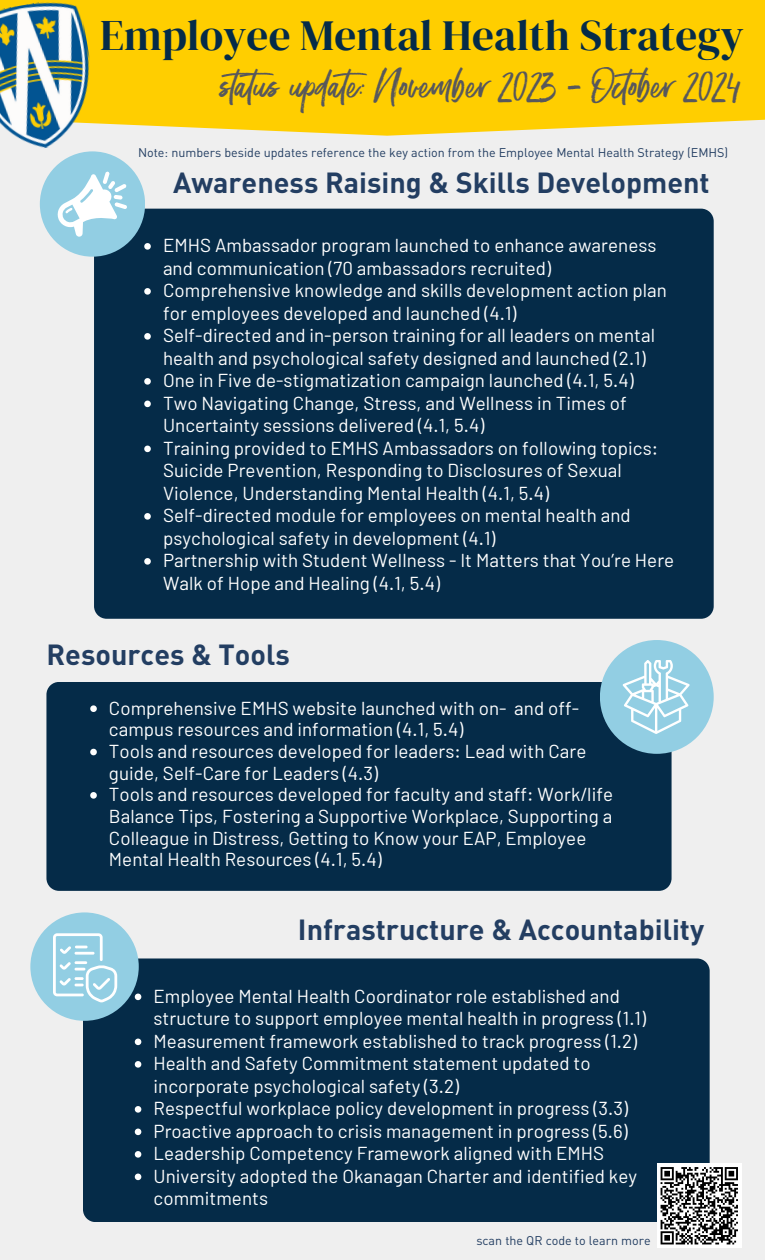
<style>
.page{position:relative;width:765px;height:1260px;background:#efefef}
.page>*{position:absolute;margin:0;border:0;box-sizing:border-box;transform-origin:0 0}
.t1{font:43.12px "DM Serif Display";letter-spacing:.005em;color:#052b48}
.t2{font:38.75px "Moonstone";letter-spacing:.005em;color:#58585b}
.t3{font:700 28.75px "DIN Pro";color:#233e62}
.t4{font:18.75px/22.5px "Barlow";letter-spacing:.005em;color:#fff}
.t5{font:12.5px "DIN Pro";color:#233e62}
</style>
<div class="page">
<div style="left:94px;top:209px;width:620px;height:410px;background:#052b48"></div>
<div style="left:0;top:0;width:765px;height:136px;background:#ffce00"></div>
<div style="left:40px;top:151px;width:105px;height:106px;background:#92cee3;border-radius:50%"></div>
<svg style="left:58px;top:171px;width:69px;height:66px"></svg>
<div style="left:46px;top:682px;width:626px;height:209px;background:#052b48"></div>
<div style="left:83px;top:958px;width:627px;height:264px;background:#052b48"></div>
<div style="left:600px;top:640px;width:114px;height:114px;background:#92cee3;border-radius:50%"></div>
<svg style="left:623px;top:660px;width:67px;height:74px"></svg>
<div style="left:30px;top:912px;width:109px;height:109px;background:#92cee3;border-radius:50%"></div>
<svg style="left:53px;top:933px;width:64px;height:69px"></svg>
<img style="left:0;top:2px;width:104px;height:156px">
<svg style="left:90px;top:705px;width:7px;height:7px"></svg>
<svg style="left:90px;top:749px;width:7px;height:6px"></svg>
<svg style="left:90px;top:792px;width:7px;height:7px"></svg>
<svg style="left:144px;top:243px;width:7px;height:7px"></svg>
<svg style="left:144px;top:288px;width:7px;height:7px"></svg>
<svg style="left:144px;top:333px;width:7px;height:7px"></svg>
<svg style="left:144px;top:378px;width:7px;height:7px"></svg>
<svg style="left:144px;top:401px;width:7px;height:6px"></svg>
<svg style="left:144px;top:446px;width:7px;height:6px"></svg>
<svg style="left:144px;top:513px;width:7px;height:7px"></svg>
<svg style="left:144px;top:558px;width:7px;height:7px"></svg>
<svg style="left:135px;top:994px;width:6px;height:6px"></svg>
<svg style="left:135px;top:1039px;width:6px;height:6px"></svg>
<svg style="left:135px;top:1061px;width:6px;height:7px"></svg>
<svg style="left:135px;top:1106px;width:6px;height:7px"></svg>
<svg style="left:135px;top:1129px;width:6px;height:6px"></svg>
<svg style="left:135px;top:1151px;width:6px;height:7px"></svg>
<svg style="left:135px;top:1174px;width:6px;height:6px"></svg>
<div style="left:657px;top:1163px;width:85px;height:85px;background:#fff"></div>
<svg style="left:660px;top:1167px;width:78px;height:78px"></svg>
<p class="t1" style="left:100px;top:6px;width:645px">Employee Mental Health Strategy</p>
<h3 class="t2" style="left:221px;top:61px;width:521px">status update: November 2023 - October 2024</h3>
<p class="t5" style="left:138px;top:144px;width:592px">Note: numbers beside updates reference the key action from the Employee Mental Health Strategy (EMHS)</p>
<p class="t3" style="left:173px;top:163px;width:538px">Awareness Raising &amp; Skills Development</p>
<p class="t4" style="left:163px;top:234px;width:495px">EMHS Ambassador program launched to enhance awareness and communication (70 ambassadors recruited)</p>
<h3 class="t4" style="left:163px;top:279px;width:506px">Comprehensive knowledge and skills development action plan for employees developed and launched (4.1)</h3>
<p class="t4" style="left:163px;top:324px;width:494px">Self-directed and in-person training for all leaders on mental health and psychological safety designed and launched (2.1)</p>
<p class="t4" style="left:163px;top:369px;width:472px">One in Five de-stigmatization campaign launched (4.1, 5.4)</p>
<p class="t4" style="left:163px;top:391px;width:465px">Two Navigating Change, Stress, and Wellness in Times of<br>Uncertainty sessions delivered (4.1, 5.4)</p>
<p class="t4" style="left:163px;top:436px;width:497px">Training provided to EMHS Ambassadors on following topics:<br>Suicide Prevention, Responding to Disclosures of Sexual<br>Violence, Understanding Mental Health (4.1, 5.4)</p>
<p class="t4" style="left:163px;top:504px;width:469px">Self-directed module for employees on mental health and psychological safety in development (4.1)</p>
<p class="t4" style="left:163px;top:549px;width:513px">Partnership with Student Wellness - It Matters that You’re Here<br>Walk of Hope and Healing (4.1, 5.4)</p>
<p class="t3" style="left:46px;top:635px;width:245px">Resources &amp; Tools</p>
<h1 class="t4" style="left:109px;top:697px;width:472px;line-height:21.6px">Comprehensive EMHS website launched with on- and off&shy;campus resources and information (4.1, 5.4)</h1>
<h2 class="t4" style="left:109px;top:740px;width:479px;line-height:21.6px">Tools and resources developed for leaders: Lead with Care guide, Self-Care for Leaders (4.3)</h2>
<p class="t4" style="left:109px;top:783px;width:506px;line-height:21.6px">Tools and resources developed for faculty and staff: Work/life Balance Tips, Fostering a Supportive Workplace, Supporting a Colleague in Distress, Getting to Know your EAP, Employee Mental Health Resources (4.1, 5.4)</p>
<p class="t3" style="left:298px;top:910px;width:408px">Infrastructure &amp; Accountability</p>
<p class="t4" style="left:154px;top:984px;width:494px">Employee Mental Health Coordinator role established and structure to support employee mental health in progress (1.1)</p>
<p class="t4" style="left:154px;top:1029px;width:485px">Measurement framework established to track progress (1.2)</p>
<p class="t4" style="left:154px;top:1052px;width:439px">Health and Safety Commitment statement updated to incorporate psychological safety (3.2)</p>
<p class="t4" style="left:154px;top:1097px;width:476px">Respectful workplace policy development in progress (3.3)</p>
<h3 class="t4" style="left:154px;top:1119px;width:476px">Proactive approach to crisis management in progress (5.6)</h3>
<p class="t4" style="left:154px;top:1142px;width:452px">Leadership Competency Framework aligned with EMHS</p>
<p class="t4" style="left:154px;top:1164px;width:485px">University adopted the Okanagan Charter and identified key commitments</p>
<p class="t5" style="left:476px;top:1232px;width:176px">scan the QR code to learn more</p>
</div>
